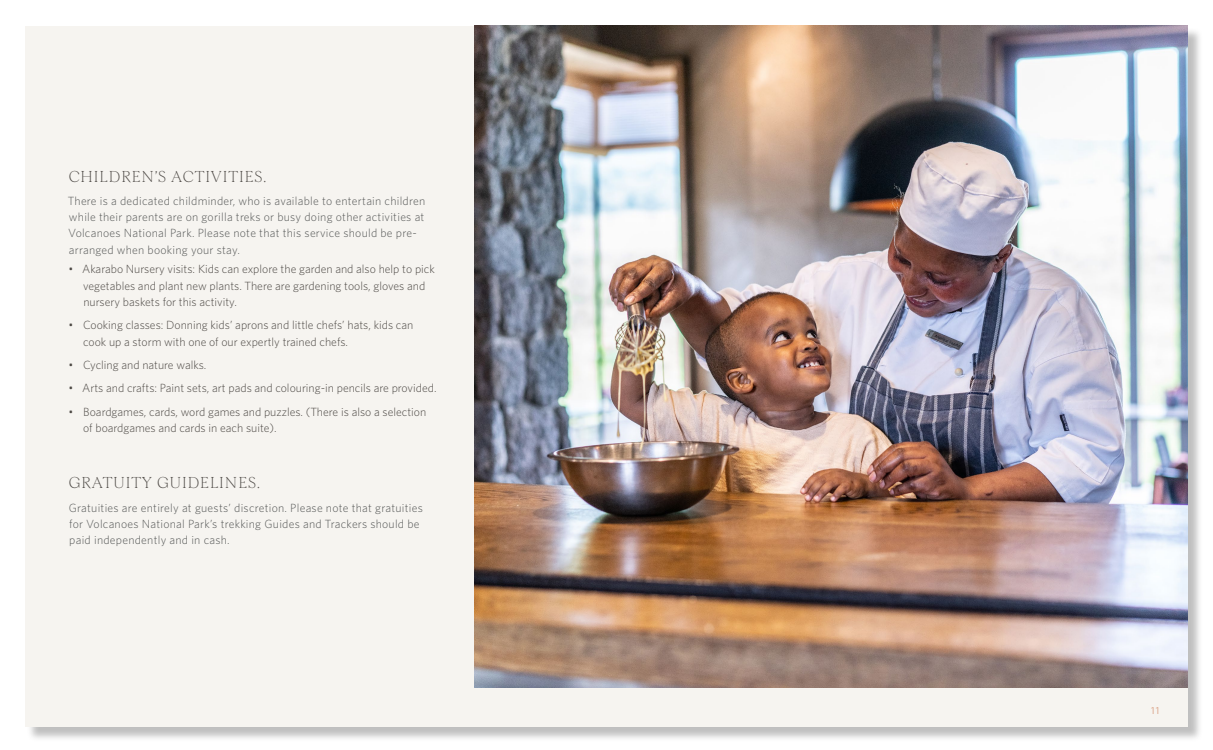
<style>
.page{position:relative;width:1213px;height:750px;background:#fff}
.page>*{position:absolute;margin:0;border:0;box-sizing:border-box;transform-origin:0 0}
.t1{font:200 15px "Morion";letter-spacing:.06em;color:#4d4945}
.t2{font:300 11.88px/16.2px "Whitney";color:#4d4945}
.t3{font:300 11.88px/16.2px "Whitney";letter-spacing:.02em;color:#565857}
.t4{font:10px "Whitney";color:#d69677}
</style>
<div class="page">
<div style="left:27px;top:27px;width:1175px;height:715px;background:#808080;opacity:.5"></div>
<div style="left:25px;top:26px;width:1162px;height:700px;background:#f6f4f0"></div>
<img style="left:474px;top:26px;width:713px;height:662px">
<p class="t1" style="left:69px;top:168px;width:199px">CHILDREN’S ACTIVITIES.</p>
<p class="t3" style="left:68px;top:192px;width:359px">There is a dedicated childminder, who is available to entertain children while their parents are on gorilla treks or busy doing other activities at Volcanoes National Park. Please note that this service should be pre&shy;arranged when booking your stay.</p>
<p class="t2" style="left:83px;top:261px;width:353px;text-indent:-15px">• Akarabo Nursery visits: Kids can explore the garden and also help to pick vegetables and plant new plants. There are gardening tools, gloves and nursery baskets for this activity.</p>
<p class="t2" style="left:83px;top:317px;width:332px;text-indent:-15px">• Cooking classes: Donning kids’ aprons and little chefs’ hats, kids can cook up a storm with one of our expertly trained chefs.</p>
<p class="t2" style="left:68px;top:356px;width:139px">• Cycling and nature walks.</p>
<p class="t2" style="left:68px;top:380px;width:370px">• Arts and crafts: Paint sets, art pads and colouring-in pencils are provided.</p>
<p class="t2" style="left:83px;top:403px;width:345px;text-indent:-15px">• Boardgames, cards, word games and puzzles. (There is also a selection of boardgames and cards in each suite).</p>
<p class="t1" style="left:69px;top:475px;width:192px">GRATUITY GUIDELINES.</p>
<p class="t3" style="left:69px;top:499px;width:356px">Gratuities are entirely at guests’ discretion. Please note that gratuities for Volcanoes National Park’s trekking Guides and Trackers should be paid independently and in cash.</p>
<p class="t4" style="left:1151px;top:704px;width:9px">11</p>
</div>
